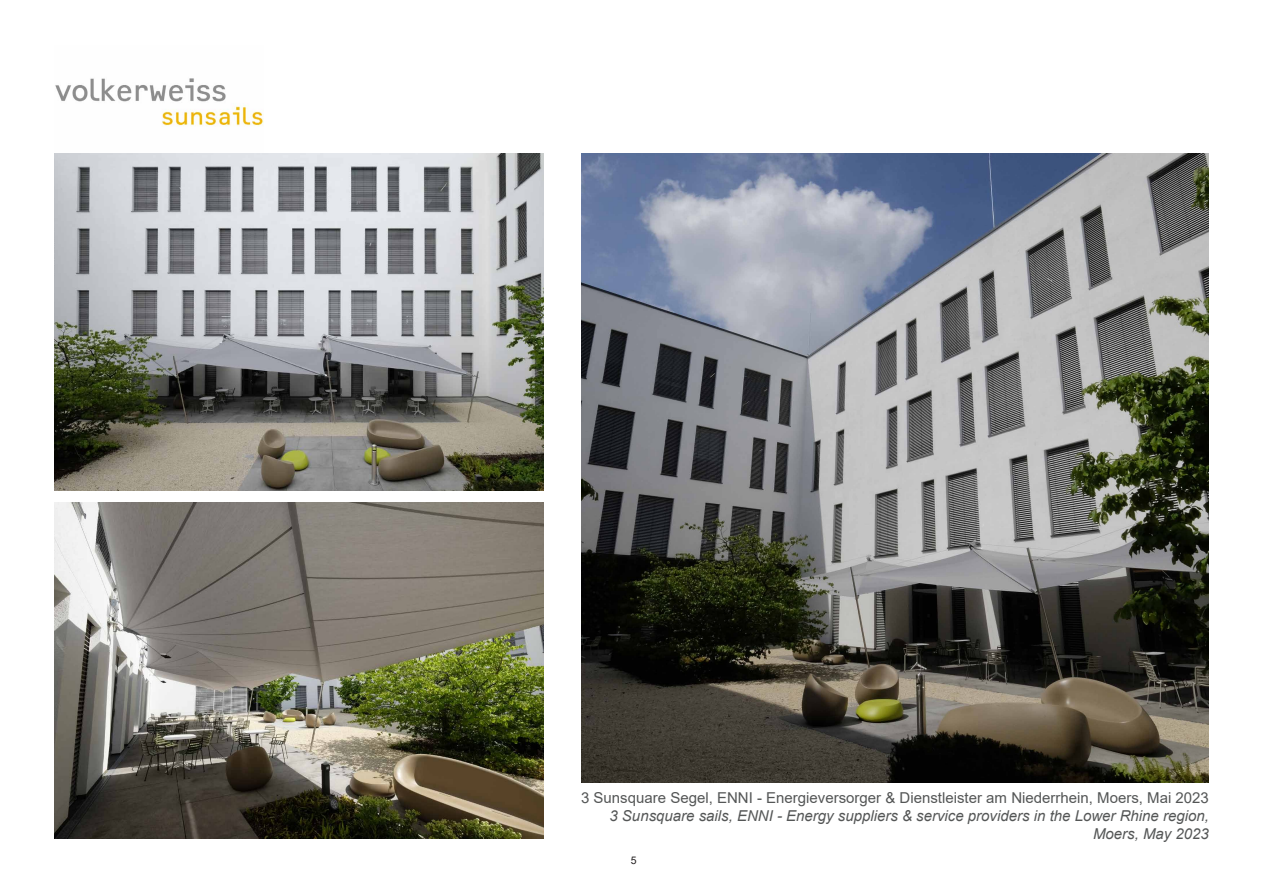
<style>
.page{position:relative;width:1263px;height:893px;background:#fff}
.page>*{position:absolute;margin:0;border:0;box-sizing:border-box;transform-origin:0 0}
.t1{font:italic 15px/18px "Arial";color:#545656;text-align:right}
.t2{font:15px "Arial";color:#545656}
.t3{font:10.5px "Arial";color:#231f20}
</style>
<div class="page">
<img style="left:54px;top:78px;width:210px;height:76px">
<img style="left:54px;top:154px;width:489px;height:336px">
<img style="left:581px;top:154px;width:628px;height:628px">
<img style="left:54px;top:502px;width:489px;height:337px">
<p class="t2" style="left:581px;top:787px;width:629px">3 Sunsquare Segel, ENNI - Energieversorger &amp; Dienstleister am Niederrhein, Moers, Mai 2023</p>
<p class="t1" style="left:609px;top:807px;width:601px">3 Sunsquare sails, ENNI - Energy suppliers &amp; service providers in the Lower Rhine region,<br>Moers, May 2023</p>
<p class="t3" style="left:631px;top:853px;width:7px">5</p>
</div>
